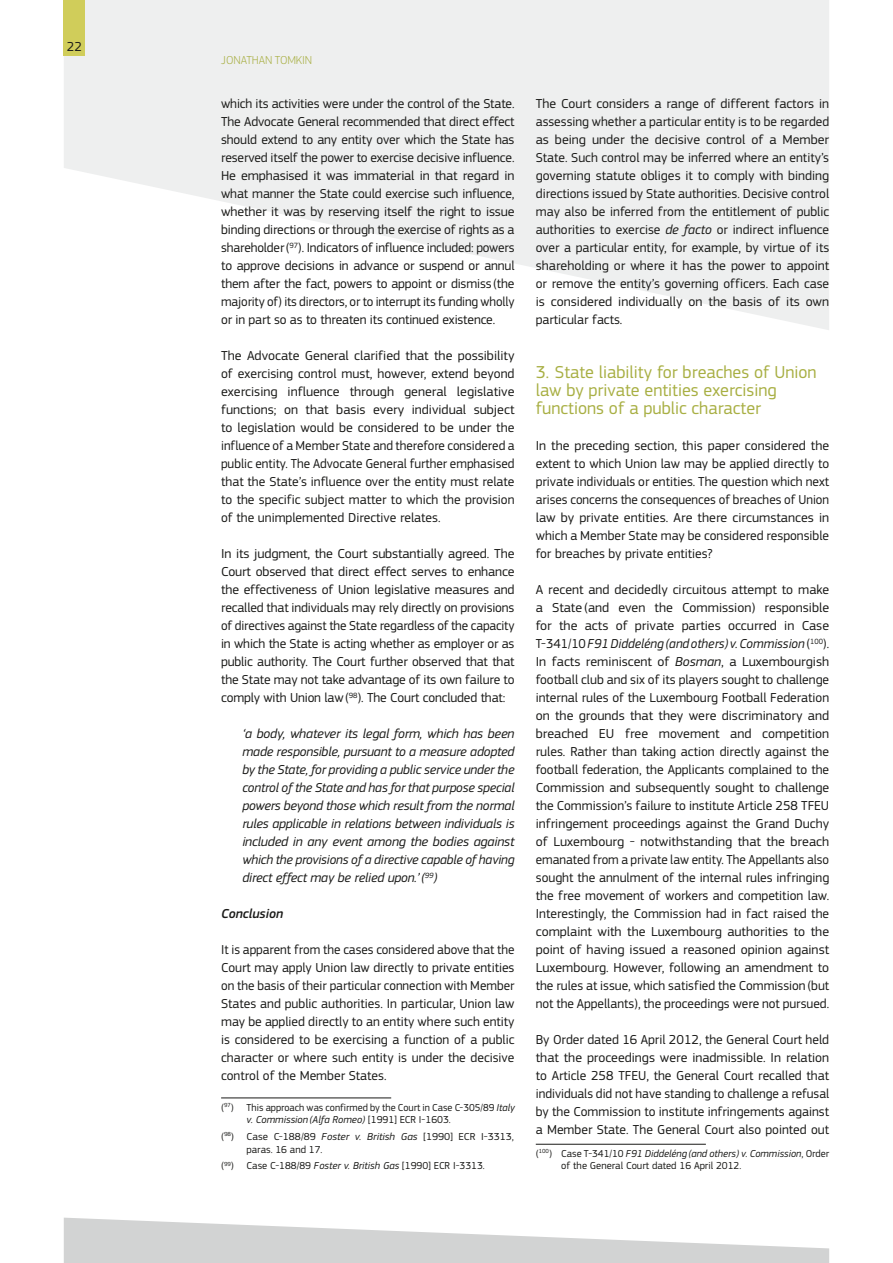
<style>
.page{position:relative;width:893px;height:1263px;background:#fff}
.page>*{position:absolute;margin:0;border:0;box-sizing:border-box;transform-origin:0 0}
.t1{font:18px/18px "PF Square Sans Pro";color:#a8af43}
.Body{font:13.5px/18px "PF Square Sans Pro";color:#1a1a18;text-align:justify}
.indent{font:italic 13.5px/18px "PF Square Sans Pro";letter-spacing:-.01em;color:#1a1a18;text-align:justify}
.Soux_titre_2{font:italic 500 13.5px "PF Square Sans Pro";color:#1a1a18}
.t2{font:300 12px "PF Square Sans Pro";letter-spacing:-.01em;color:#a8af43}
.t3{font:10.5px/12.6px "PF Square Sans Pro";color:#1a1a18}
.s1{font-style:italic}
</style>
<div class="page">
<svg style="left:64px;top:1217px;width:765px;height:46px"></svg>
<svg style="left:64px;top:0;width:765px;height:330px;fill:#eeefef"></svg>
<div style="left:64px;top:0;width:21px;height:55px;background:#d0cd5a"></div>
<hr style="left:221px;top:1097px;width:170px;height:1px;background:#1a1a18">
<hr style="left:536px;top:1144px;width:170px;height:1px;background:#1a1a18">
<p class="Body" style="left:67px;top:38px;width:17px">22</p>
<p class="t2" style="left:221px;top:53px;width:92px">JONATHAN TOMKIN</p>
<p class="Body" style="left:221px;top:95px;width:295px">which its activities were under the control of the State.<br>The Advocate General recommended that direct effect should extend to any entity over which the State has reserved itself the power to exercise decisive influence.<br>He emphasised it was immaterial in that regard in what manner the State could exercise such influence, whether it was by reserving itself the right to issue binding directions or through the exercise of rights as a shareholder(<sup>97</sup>). Indicators of influence included: powers to approve decisions in advance or suspend or annul them after the fact, powers to appoint or dismiss(the majority of) its directors, or to interrupt its funding wholly or in part so as to threaten its continued existence.</p>
<p class="Body" style="left:221px;top:347px;width:295px">The Advocate General clarified that the possibility of exercising control must, however, extend beyond exercising influence through general legislative functions; on that basis every individual subject to legislation would be considered to be under the influence of a Member State and therefore considered a public entity. The Advocate General further emphasised that the State’s influence over the entity must relate to the specific subject matter to which the provision of the unimplemented Directive relates.</p>
<p class="Body" style="left:221px;top:545px;width:295px">In its judgment, the Court substantially agreed. The Court observed that direct effect serves to enhance the effectiveness of Union legislative measures and recalled that individuals may rely directly on provisions of directives against the State regardless of the capacity in which the State is acting whether as employer or as public authority. The Court further observed that that the State may not take advantage of its own failure to comply with Union law(<sup>98</sup>). The Court concluded that:</p>
<p class="indent" style="left:242px;top:725px;width:274px">‘a body, whatever its legal form, which has been made responsible, pursuant to a measure adopted by the State, for providing a public service under the control of the State and has for that purpose special powers beyond those which result from the normal rules applicable in relations between individuals is included in any event among the bodies against which the provisions of a directive capable of having direct effect may be relied upon.’(<sup>99</sup>)</p>
<h5 class="Soux_titre_2" style="left:221px;top:906px;width:64px">Conclusion</h5>
<p class="Body" style="left:221px;top:941px;width:295px">It is apparent from the cases considered above that the Court may apply Union law directly to private entities on the basis of their particular connection with Member States and public authorities. In particular, Union law may be applied directly to an entity where such entity is considered to be exercising a function of a public character or where such entity is under the decisive control of the Member States.</p>
<p class="t3" style="left:247px;top:1101px;width:270px;text-indent:-26px">(<sup>97</sup>) This approach was confirmed by the Court in Case C-305/89 <span class="s1">Italy v. Commission(Alfa Romeo)</span> [1991] ECR I-1603.</p>
<p class="t3" style="left:247px;top:1130px;width:269px;text-indent:-26px">(<sup>98</sup>) Case C-188/89 <span class="s1">Foster v. British Gas</span> [1990] ECR I-3313, paras. 16 and 17.</p>
<p class="t3" style="left:221px;top:1160px;width:265px">(<sup>99</sup>) Case C-188/89 <span class="s1">Foster v. British Gas</span> [1990] ECR I-3313.</p>
<p class="Body" style="left:536px;top:95px;width:295px">The Court considers a range of different factors in assessing whether a particular entity is to be regarded as being under the decisive control of a Member State. Such control may be inferred where an entity’s governing statute obliges it to comply with binding directions issued by State authorities. Decisive control may also be inferred from the entitlement of public authorities to exercise <span class="s1">de facto</span> or indirect influence over a particular entity, for example, by virtue of its shareholding or where it has the power to appoint or remove the entity’s governing officers. Each case is considered individually on the basis of its own particular facts.</p>
<p class="t1" style="left:536px;top:363px;width:282px">3. State liability for breaches of Union law by private entities exercising functions of a public character</p>
<p class="Body" style="left:536px;top:437px;width:295px">In the preceding section, this paper considered the extent to which Union law may be applied directly to private individuals or entities. The question which next arises concerns the consequences of breaches of Union law by private entities. Are there circumstances in which a Member State may be considered responsible for breaches by private entities?</p>
<p class="Body" style="left:536px;top:581px;width:295px">A recent and decidedly circuitous attempt to make a State (and even the Commission) responsible for the acts of private parties occurred in Case T-341/10<span class="s1">F91Diddeléng(and others) v. Commission</span>(<sup>100</sup>).<br>In facts reminiscent of <span class="s1">Bosman</span>, a Luxembourgish football club and six of its players sought to challenge internal rules of the Luxembourg Football Federation on the grounds that they were discriminatory and breached EU free movement and competition rules. Rather than taking action directly against the football federation, the Applicants complained to the Commission and subsequently sought to challenge the Commission’s failure to institute Article 258 TFEU infringement proceedings against the Grand Duchy of Luxembourg - notwithstanding that the breach emanated from a private law entity. The Appellants also sought the annulment of the internal rules infringing the free movement of workers and competition law.<br>Interestingly, the Commission had in fact raised the complaint with the Luxembourg authorities to the point of having issued a reasoned opinion against Luxembourg. However, following an amendment to the rules at issue, which satisfied the Commission(but not the Appellants), the proceedings were not pursued.</p>
<p class="Body" style="left:536px;top:1031px;width:295px">By Order dated 16 April 2012, the General Court held that the proceedings were inadmissible. In relation to Article 258 TFEU, the General Court recalled that individuals did not have standing to challenge a refusal by the Commission to institute infringements against a Member State. The General Court also pointed out</p>
<p class="t3" style="left:561px;top:1147px;width:270px;text-indent:-26px">(<sup>100</sup>) Case T-341/10 <span class="s1">F91 Diddeléng(and others) v. Commission</span>, Order of the General Court dated 16 April 2012.</p>
</div>
